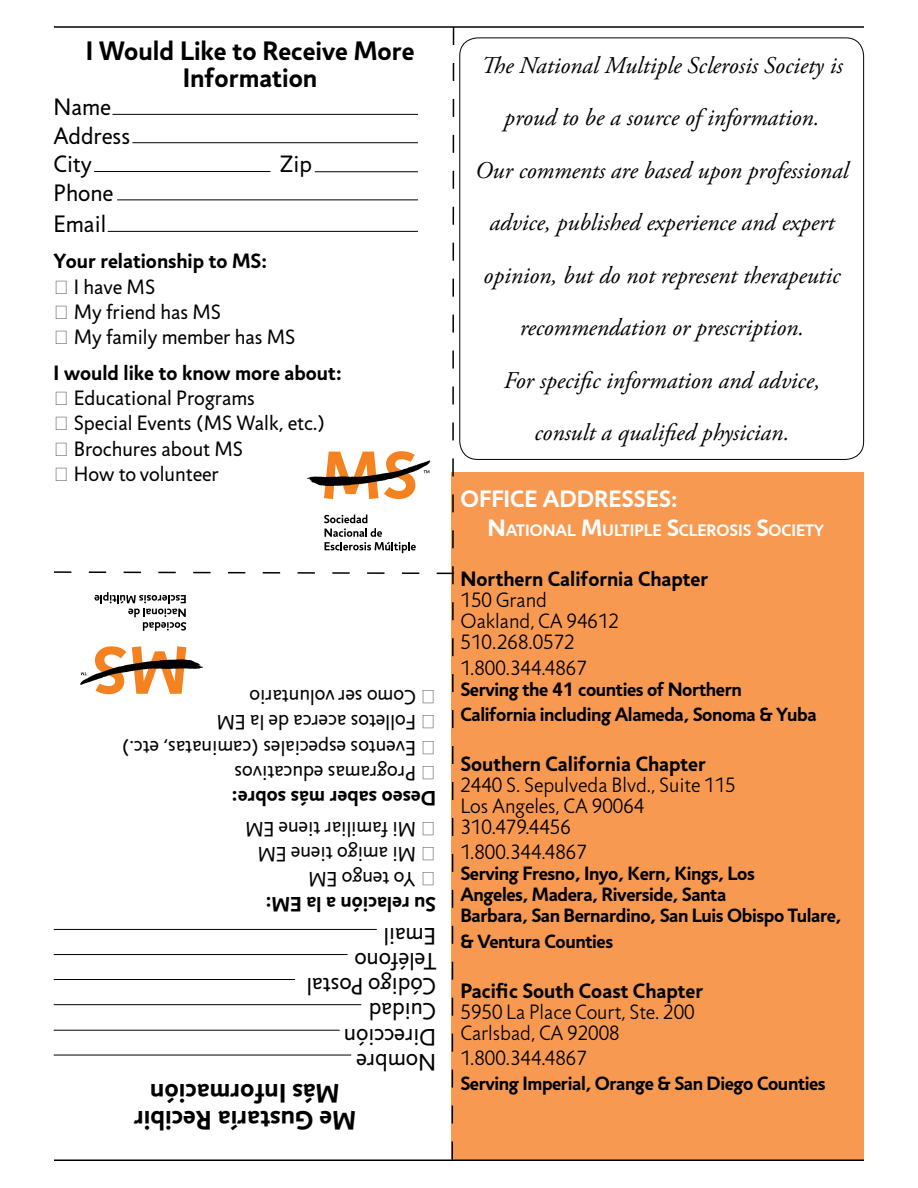
<style>
.page{position:relative;width:918px;height:1188px;background:#fff}
.page>*{position:absolute;margin:0;border:0;box-sizing:border-box;transform-origin:0 0}
.t1{font:700 27px/27px "Jigsaw";color:#000;text-align:center}
.t2{font:italic 24px/52.5px "Adobe Garamond Pro";color:#000;text-align:center}
.t3{font:24px/25.2px "Jigsaw";color:#000}
.t4{font:700 24px "Jigsaw";color:#fff}
.t5{font:21px/25.2px "Jigsaw";color:#000}
.t6{font:300 21px/21px "Jigsaw";color:#000}
.t7{font:700 21px "Jigsaw";color:#000}
.t8{font:700 19.5px/21px "Jigsaw";letter-spacing:-.02em;color:#000}
.t9{font:700 16.8px "Jigsaw";color:#fff}
.s1{font-weight:700}
.s2{font-family:"Times New Roman";font-weight:700}
.s3{font-size:24px}
</style>
<div class="page">
<div style="left:452px;top:472px;width:412px;height:689px;background:#f79951"></div>
<hr style="left:54px;top:1160px;width:810px;height:1px;background:#000">
<hr style="left:54px;top:26px;width:810px;height:2px;background:#000">
<svg style="left:53px;top:26px;width:403px;height:1134px"></svg>
<p class="t1" style="left:86px;top:37px;width:330px">I Would Like to Receive More<br>Information</p>
<p class="t3" style="left:54px;top:93px;width:78px;line-height:28.5px">Name<br>Address<br>City</p>
<p class="t3" style="left:280px;top:152px;width:34px">Zip</p>
<p class="t3" style="left:54px;top:177px;width:61px;line-height:31.5px">Phone<br>Email</p>
<p class="t5" style="left:54px;top:249px;width:243px"><span class="s1">Your relationship to MS:<br></span><span class="s2">‭</span> I have MS<br><span class="s2">‭</span> My friend has MS<br><span class="s2">‭</span> My family member has MS</p>
<p class="t5" style="left:54px;top:360px;width:290px"><span class="s1">I would like to know more about: </span><span class="s2">‭</span> Educational Programs<br><span class="s2">‭</span> Special Events (MS Walk, etc.) <span class="s2">‭</span> Brochures about MS<br><span class="s2">‭</span> How to volunteer</p>
<p class="t5" style="left:436px;top:811px;width:316px;rotate:-180deg"><span class="s1">Deseo saber más sobre:<br></span><span class="s2">‭</span> Programas educativos<br><span class="s2">‭</span> Eventos especiales (caminatas, etc.) <span class="s2">‭</span> Folletos acerca de la EM<br><span class="s2">‭</span> Como ser voluntario</p>
<p class="t5" style="left:436px;top:917px;width:192px;rotate:-180deg"><span class="s1">Su relación a la E M: </span><span class="s2">‭</span> Yo tengo EM<br><span class="s2">‭</span> Mi amigo tiene EM <span class="s2">‭</span> Mi familiar tiene EM</p>
<p class="t3" style="left:436px;top:1074px;width:131px;rotate:-180deg">Nombre<br>Dirección<br>Cuidad<br>Código Postal<br>Teléfono<br>Email</p>
<p class="t1" style="left:356px;top:1134px;width:224px;rotate:-180deg">Me Gustaría Recibir<br>Más I nformación</p>
<p class="t2" style="left:475px;top:40px;width:375px">The National Multiple Sclerosis Society is proud to be a source of information.<br>Our comments are based upon professional advice, published experience and expert opinion, but do not represent therapeutic recommendation or prescription.<br>For specific information and advice, consult a qualified physician.</p>
<p class="t4" style="left:460px;top:484px;width:219px">Office Addresses:</p>
<p class="t9" style="left:488px;top:520px;width:338px"><span class="s3">N</span>ATIONAL <span class="s3">M</span>ULTIPLE <span class="s3">S</span>CLEROSIS <span class="s3">S</span>OCIETY</p>
<p class="t7" style="left:460px;top:566px;width:249px">Northern California Chapter</p>
<p class="t6" style="left:460px;top:590px;width:160px">150 Grand<br>Oakland, CA 94612<br>510.268.0572</p>
<p class="t6" style="left:460px;top:657px;width:128px">1.800.344.4867</p>
<p class="t8" style="left:460px;top:676px;width:358px;line-height:25.2px">Serving the 41 counties of Northern<br>California including Alameda, Sonoma &amp; Yuba</p>
<p class="t7" style="left:460px;top:751px;width:247px">Southern California Chapter</p>
<p class="t6" style="left:460px;top:775px;width:277px">2440 S. Sepulveda Blvd., Suite 115<br>Los Angeles, CA 90064<br>310.479.4456</p>
<p class="t6" style="left:460px;top:842px;width:128px">1.800.344.4867</p>
<p class="t8" style="left:460px;top:863px;width:383px">Serving Fresno, Inyo, Kern, Kings, Los<br>Angeles, Madera, Riverside, Santa<br>Barbara, San Bernardino, San Luis Obispo Tulare,</p>
<p class="t8" style="left:460px;top:930px;width:154px">&amp; Ventura Counties</p>
<p class="t7" style="left:460px;top:978px;width:244px">Pacific South Coast Chapter</p>
<p class="t6" style="left:460px;top:1002px;width:236px">5950 La Place Court, Ste. 200<br>Carlsbad, CA 92008</p>
<p class="t6" style="left:460px;top:1048px;width:128px">1.800.344.4867</p>
<p class="t8" style="left:460px;top:1073px;width:367px">Serving Imperial, Orange &amp; San Diego Counties</p>
</div>
